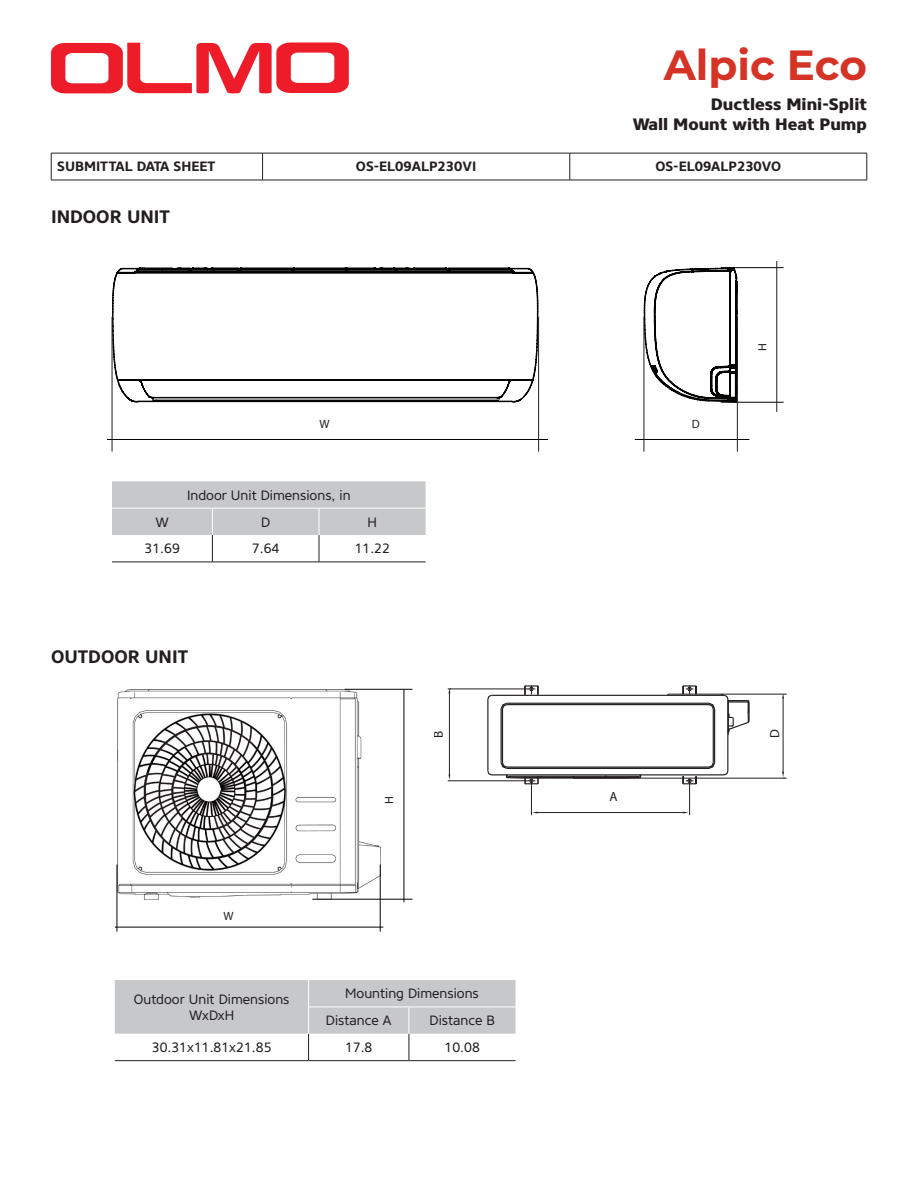
<style>
.page{position:relative;width:918px;height:1188px;background:#fff}
.page>*{position:absolute;margin:0;border:0;box-sizing:border-box;transform-origin:0 0}
.t1{font:700 42px "Montserrat";color:#d33426}
.t2{font:700 18px "Core Sans NR 65";color:#231f20}
.t3{font:800 16.5px/19.8px "Core Sans NR 75";color:#231f20;text-align:right}
.t4{font:13.5px/16.2px "Core Sans NR 45";color:#231f20;text-align:center}
.t5{font:700 13.5px "Core Sans NR 65";color:#231f20}
.t6{font:13.2px "Myriad Pro";color:#231f20}
.t7{font:12px "Myriad Pro";color:#231f20}
</style>
<div class="page">
<hr style="left:51px;top:153px;width:212px;height:1px;background:#231f20">
<svg style="left:51px;top:153px;width:1px;height:27px"></svg>
<hr style="left:263px;top:153px;width:307px;height:1px;background:#231f20">
<svg style="left:262px;top:153px;width:1px;height:27px"></svg>
<hr style="left:570px;top:153px;width:297px;height:1px;background:#231f20">
<svg style="left:570px;top:153px;width:1px;height:27px"></svg>
<svg style="left:867px;top:153px;width:1px;height:27px"></svg>
<hr style="left:51px;top:180px;width:212px;height:1px;background:#231f20">
<hr style="left:263px;top:180px;width:307px;height:1px;background:#231f20">
<hr style="left:570px;top:180px;width:297px;height:1px;background:#231f20">
<svg style="left:115px;top:980px;width:401px;height:80px"></svg>
<hr style="left:115px;top:1060px;width:194px;height:1px;background:#231f20">
<hr style="left:309px;top:1060px;width:100px;height:1px;background:#231f20">
<hr style="left:409px;top:1060px;width:107px;height:1px;background:#231f20">
<svg style="left:112px;top:481px;width:314px;height:81px"></svg>
<hr style="left:112px;top:562px;width:100px;height:1px;background:#231f20">
<hr style="left:212px;top:562px;width:107px;height:1px;background:#231f20">
<hr style="left:319px;top:562px;width:107px;height:1px;background:#231f20">
<img style="left:117px;top:689px;width:263px;height:211px">
<hr style="left:722px;top:694px;width:65px;height:1px;background:#231f20">
<hr style="left:574px;top:778px;width:213px;height:1px;background:#231f20">
<hr style="left:783px;top:698px;width:1px;height:75px;background:#231f20">
<svg style="left:782px;top:693px;width:2px;height:6px"></svg>
<svg style="left:782px;top:772px;width:3px;height:7px"></svg>
<svg style="left:447px;top:685px;width:303px;height:131px"></svg>
<hr style="left:345px;top:689px;width:67px;height:1px;background:#040503">
<hr style="left:312px;top:899px;width:100px;height:1px;background:#040503">
<hr style="left:115px;top:927px;width:268px;height:1px;background:#040503">
<hr style="left:404px;top:689px;width:1px;height:213px;background:#040503">
<hr style="left:380px;top:865px;width:1px;height:67px;background:#040503">
<hr style="left:117px;top:865px;width:1px;height:67px;background:#040503">
<svg style="left:51px;top:43px;width:298px;height:50px"></svg>
<svg style="left:111px;top:267px;width:428px;height:136px"></svg>
<svg style="left:643px;top:267px;width:95px;height:137px"></svg>
<hr style="left:107px;top:439px;width:441px;height:1px;background:#040503">
<hr style="left:635px;top:439px;width:114px;height:1px;background:#040503">
<hr style="left:721px;top:402px;width:63px;height:1px;background:#040503">
<hr style="left:721px;top:267px;width:63px;height:1px;background:#040503">
<hr style="left:112px;top:317px;width:1px;height:135px;background:#231f20">
<hr style="left:538px;top:317px;width:1px;height:135px;background:#231f20">
<hr style="left:777px;top:261px;width:1px;height:151px;background:#231f20">
<hr style="left:644px;top:317px;width:1px;height:135px;background:#231f20">
<hr style="left:737px;top:317px;width:1px;height:135px;background:#231f20">
<h1 class="t1" style="left:664px;top:35px;width:205px">Alpic Eco</h1>
<p class="t3" style="left:633px;top:94px;width:236px">Ductless Mini-Split<br>Wall Mount with Heat Pump</p>
<p class="t5" style="left:57px;top:158px;width:160px">SUBMITTAL DATA SHEET</p>
<p class="t5" style="left:356px;top:158px;width:122px">OS-EL09ALP230VI</p>
<p class="t5" style="left:655px;top:158px;width:127px">OS-EL09ALP230VO</p>
<h2 class="t2" style="left:51px;top:205px;width:121px">INDOOR UNIT</h2>
<p class="t7" style="left:320px;top:417px;width:12px">W</p>
<p class="t7" style="left:692px;top:417px;width:9px">D</p>
<p class="t4" style="left:187px;top:487px;width:165px">Indoor Unit Dimensions, in</p>
<p class="t4" style="left:155px;top:514px;width:15px">W</p>
<p class="t4" style="left:261px;top:514px;width:11px">D</p>
<p class="t4" style="left:368px;top:514px;width:11px">H</p>
<p class="t4" style="left:145px;top:541px;width:37px">31.69</p>
<p class="t4" style="left:252px;top:541px;width:29px">7.64</p>
<p class="t4" style="left:355px;top:541px;width:37px">11.22</p>
<h2 class="t2" style="left:51px;top:645px;width:139px">OUTDOOR UNIT</h2>
<p class="t7" style="left:755px;top:351px;width:9px;rotate:-90deg">H</p>
<p class="t7" style="left:224px;top:909px;width:12px">W</p>
<p class="t7" style="left:382px;top:804px;width:9px;rotate:-90deg">H</p>
<p class="t6" style="left:430px;top:738px;width:9px;rotate:-90deg">B</p>
<p class="t6" style="left:767px;top:738px;width:10px;rotate:-90deg">D</p>
<p class="t6" style="left:610px;top:788px;width:10px">A</p>
<p class="t4" style="left:134px;top:991px;width:157px">Outdoor Unit Dimensions<br>WxDxH</p>
<p class="t4" style="left:326px;top:980px;width:154px;line-height:26.8px;text-align:left;text-indent:19px">Mounting Dimensions<br>Distance A</p>
<p class="t4" style="left:430px;top:1013px;width:67px">Distance B</p>
<p class="t4" style="left:152px;top:1039px;width:121px">30.31x11.81x21.85</p>
<p class="t4" style="left:345px;top:1039px;width:29px">17.8</p>
<p class="t4" style="left:445px;top:1039px;width:37px">10.08</p>
</div>
